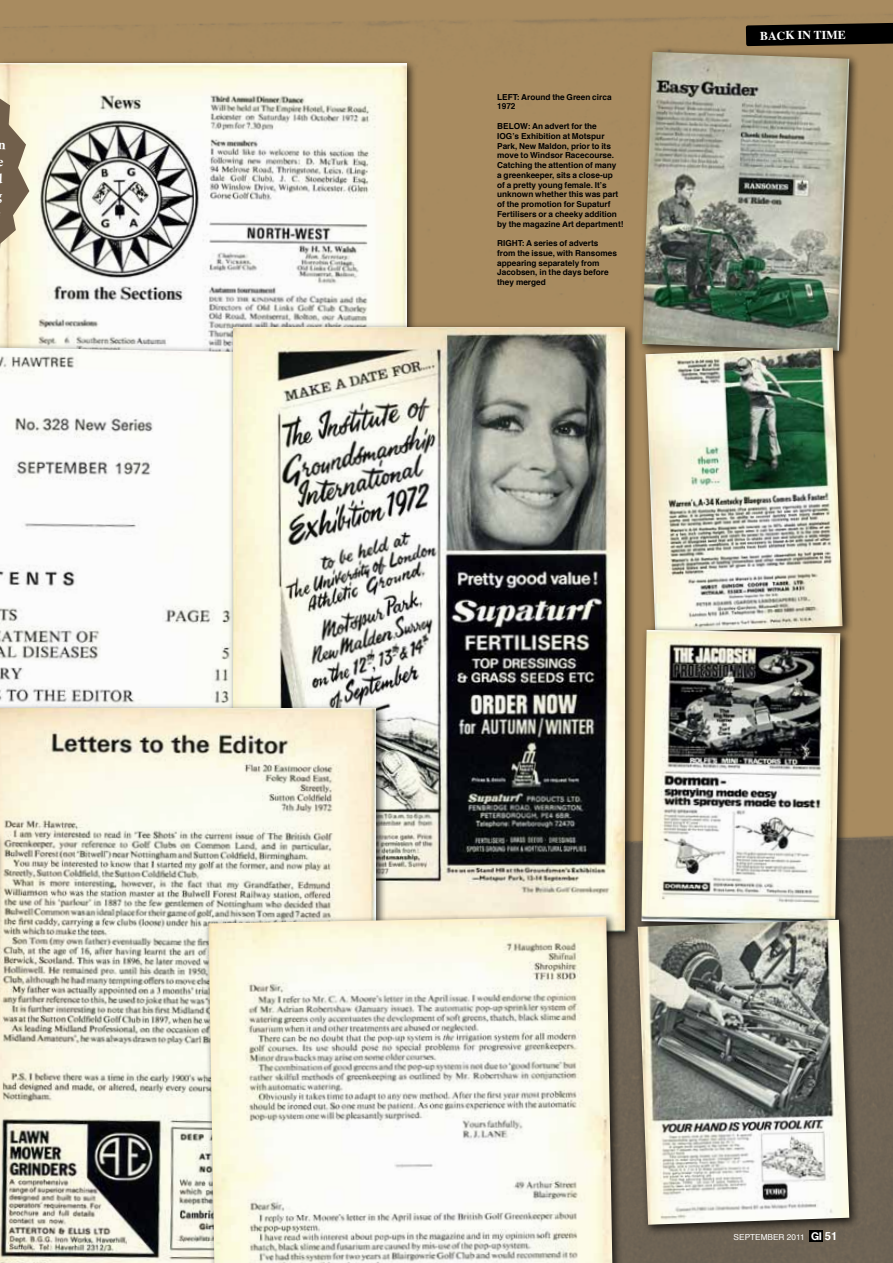
<style>
.page{position:relative;width:893px;height:1263px;background:#fff}
.page>*{position:absolute;margin:0;border:0;box-sizing:border-box;transform-origin:0 0}
.t1{font:700 12px "Times";color:#fff}
.t2{font:700 8.25px/9.8px "Helvetica";color:#000}
.t3{font:8.25px "Helvetica";color:#fff}
.s1{font-family:"Helvetica Neue";font-weight:700;font-size:10.8px}
.s2{font-weight:700;font-size:11.25px}
</style>
<div class="page">
<img style="left:0;top:0;width:892px;height:1263px">
<img style="left:0;top:64px;width:406px;height:275px">
<svg style="left:745px;top:23px;width:147px;height:23px;background:#120f0a"></svg>
<img style="left:0;top:344px;width:228px;height:359px">
<div style="left:637px;top:47px;width:222px;height:315px;background:#000;opacity:.75"></div>
<img style="left:642px;top:52px;width:206px;height:291px">
<div style="left:640px;top:343px;width:212px;height:301px;background:#000;opacity:.75"></div>
<img style="left:645px;top:348px;width:197px;height:277px">
<div style="left:636px;top:625px;width:215px;height:311px;background:#000;opacity:.75"></div>
<img style="left:641px;top:630px;width:199px;height:285px">
<div style="left:632px;top:915px;width:228px;height:321px;background:#000;opacity:.75"></div>
<img style="left:637px;top:920px;width:212px;height:305px">
<div style="left:808px;top:1230px;width:14px;height:11px;background:#000"></div>
<div style="left:228px;top:322px;width:408px;height:621px;background:#000;opacity:.75"></div>
<img style="left:233px;top:327px;width:391px;height:584px">
<img style="left:0;top:708px;width:376px;height:555px">
<div style="left:203px;top:911px;width:423px;height:352px;background:#000;opacity:.75"></div>
<img style="left:208px;top:916px;width:404px;height:347px">
<div style="left:0;top:820px;width:5px;height:443px;background:#000;opacity:.75"></div>
<svg style="left:0;top:17px;width:29px;height:317px;background:#c8bb9e"></svg>
<p class="t2" style="left:497px;top:92px;width:116px">LEFT: Around the Green circa<br>1972</p>
<p class="t2" style="left:497px;top:121px;width:128px">BELOW: An advert for the<br>IOG’s Exhibition at Motspur<br>Park, New Maldon, prior to its move to Windsor Racecourse.<br>Catching the attention of many<br>a greenkeeper, sits a close-up<br>of a pretty young female. It’s unknown whether this was part of the promotion for Supaturf<br>Fertilisers or a cheeky addition by the magazine Art department!</p>
<p class="t2" style="left:497px;top:238px;width:121px">RIGHT: A series of adverts from the issue, with Ransomes appearing separately from<br>Jacobsen, in the days before they merged</p>
<h1 class="t1" style="left:759px;top:24px;width:87px;rotate:-1deg">BACK IN TIME</h1>
<p class="t3" style="left:733px;top:1231px;width:105px">SEPTEMBER 2011 <span class="s1">GI</span> <span class="s2">51</span></p>
</div>
